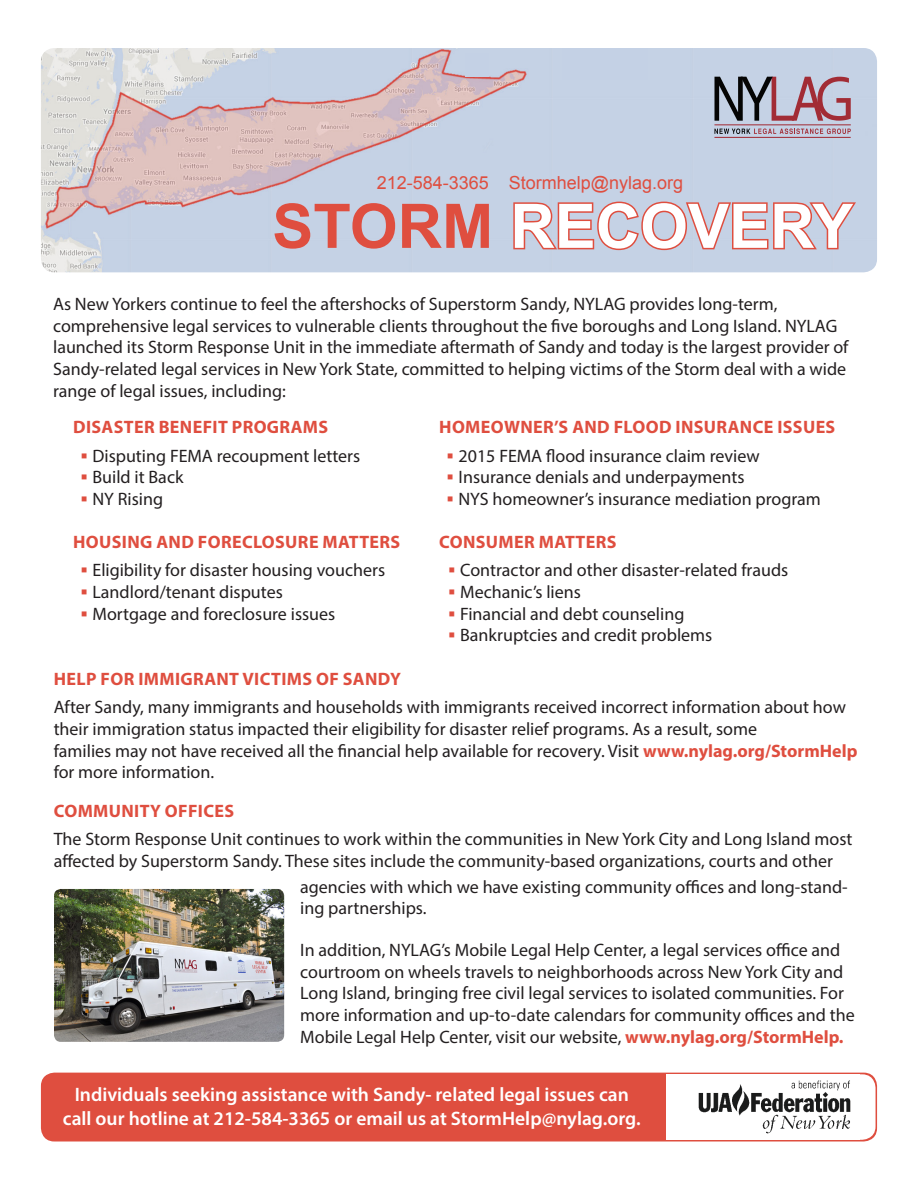
<style>
.page{position:relative;width:918px;height:1188px;background:#fff}
.page>*{position:absolute;margin:0;border:0;box-sizing:border-box;transform-origin:0 0}
.t1{font:700 61.5px "Arial";color:#fff}
.t2{font:600 19.5px/23.4px "Myriad Pro";color:#fff;text-align:center}
.t3{font:18px/21.6px "Myriad Pro";color:#231f20}
.t4{font:700 18px "Myriad Pro";letter-spacing:.02em;color:#df4e3f}
.t5{font:18px "Arial";color:#df4e3f}
.s1{color:#df4e3f}
.s2{font-weight:700;color:#df4e3f}
</style>
<div class="page">
<img style="left:41px;top:48px;width:836px;height:224px">
<svg style="left:512px;top:200px;width:347px;height:52px;background:#ccaab3"></svg>
<svg style="left:715px;top:77px;width:136px;height:44px;background:#9f8e9c"></svg>
<hr style="left:714px;top:124px;width:137px;height:1px;background:#a22c35">
<hr style="left:714px;top:137px;width:137px;height:1px;background:#a22c35">
<svg style="left:714px;top:129px;width:137px;height:5px"></svg>
<div style="left:41px;top:1073px;width:836px;height:69px;background:#df4e3f;border-radius:14px"></div>
<div style="left:666px;top:1074px;width:194px;height:66px;background:#fff"></div>
<div style="left:793px;top:1074px;width:83px;height:66px;background:#fff;border-radius:14px"></div>
<img style="left:698px;top:1080px;width:153px;height:54px">
<img style="left:54px;top:889px;width:230px;height:153px">
<div style="left:562px;top:48px;width:85px;height:32px;background:#c4d1e5"></div>
<div style="left:465px;top:53px;width:24px;height:24px;background:#c4d1e5"></div>
<p class="t5" style="left:377px;top:170px;width:308px">212-584-3365 Stormhelp@nylag.org</p>
<p class="t1" style="left:272px;top:185px;width:582px"><span class="s1">STORM</span> RECOVERY</p>
<p class="t3" style="left:53px;top:293px;width:797px">As New Yorkers continue to feel the aftershocks of Superstorm Sandy, NYLAG provides long-term, comprehensive legal services to vulnerable clients throughout the five boroughs and Long Island. NYLAG launched its Storm Response Unit in the immediate aftermath of Sandy and today is the largest provider of Sandy-related legal services in New York State, committed to helping victims of the Storm deal with a wide range of legal issues, including:</p>
<p class="t4" style="left:73px;top:416px;width:257px">DISASTER BENEFIT PROGRAMS</p>
<p class="t3" style="left:80px;top:445px;width:281px"><span class="s1">▪</span> Disputing FEMA recoupment letters</p>
<p class="t3" style="left:80px;top:466px;width:105px"><span class="s1">▪</span> Build it Back</p>
<p class="t3" style="left:80px;top:488px;width:84px"><span class="s1">▪</span> NY Rising</p>
<p class="t4" style="left:73px;top:530px;width:329px">HOUSING AND FORECLOSURE MATTERS</p>
<p class="t3" style="left:80px;top:559px;width:306px"><span class="s1">▪</span> Eligibility for disaster housing vouchers</p>
<p class="t3" style="left:80px;top:581px;width:204px"><span class="s1">▪</span> Landlord/tenant disputes</p>
<p class="t3" style="left:80px;top:602px;width:256px"><span class="s1">▪</span> Mortgage and foreclosure issues</p>
<p class="t4" style="left:439px;top:416px;width:398px">HOMEOWNER’S AND FLOOD INSURANCE ISSUES</p>
<p class="t3" style="left:447px;top:445px;width:315px"><span class="s1">▪</span> 2015 FEMA flood insurance claim review</p>
<p class="t3" style="left:447px;top:466px;width:299px"><span class="s1">▪</span> Insurance denials and underpayments</p>
<p class="t3" style="left:447px;top:488px;width:376px"><span class="s1">▪</span> NYS homeowner’s insurance mediation program</p>
<p class="t4" style="left:439px;top:530px;width:179px">CONSUMER MATTERS</p>
<p class="t3" style="left:448px;top:559px;width:342px"><span class="s1">▪</span> Contractor and other disaster-related frauds</p>
<p class="t3" style="left:448px;top:581px;width:134px"><span class="s1">▪</span> Mechanic’s liens</p>
<p class="t3" style="left:448px;top:602px;width:238px"><span class="s1">▪</span> Financial and debt counseling</p>
<p class="t3" style="left:448px;top:624px;width:266px"><span class="s1">▪</span> Bankruptcies and credit problems</p>
<p class="t4" style="left:54px;top:667px;width:349px">HELP FOR IMMIGRANT VICTIMS OF SANDY</p>
<p class="t3" style="left:54px;top:696px;width:805px">After Sandy, many immigrants and households with immigrants received incorrect information about how their immigration status impacted their eligibility for disaster relief programs. As a result, some<br>families may not have received all the financial help available for recovery. Visit <span class="s2">www.nylag.org/StormHelp </span>for more information.</p>
<p class="t4" style="left:54px;top:799px;width:182px">COMMUNITY OFFICES</p>
<p class="t3" style="left:54px;top:828px;width:800px">The Storm Response Unit continues to work within the communities in New York City and Long Island most affected by Superstorm Sandy. These sites include the community-based organizations, courts and other</p>
<p class="t3" style="left:300px;top:876px;width:549px">agencies with which we have existing community offices and long-stand&shy;ing partnerships.</p>
<p class="t3" style="left:300px;top:939px;width:556px">In addition, NYLAG’s Mobile Legal Help Center, a legal services office and courtroom on wheels travels to neighborhoods across New York City and Long Island, bringing free civil legal services to isolated communities. For more information and up-to-date calendars for community offices and the Mobile Legal Help Center, visit our website, <span class="s2">www.nylag.org/StormHelp.</span></p>
<p class="t2" style="left:63px;top:1083px;width:579px">Individuals seeking assistance with Sandy- related legal issues can call our hotline at 212-584-3365 or email us at StormHelp@nylag.org.</p>
</div>
